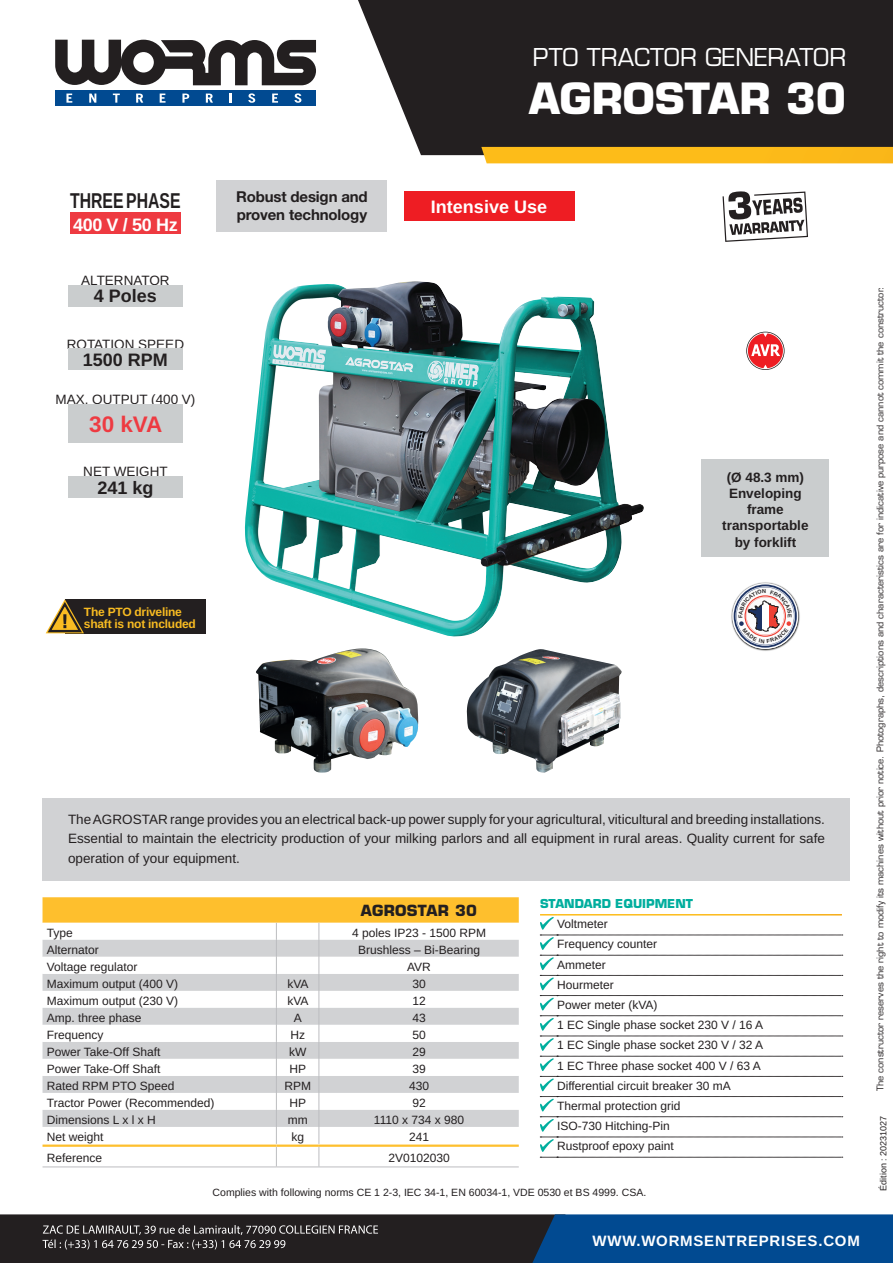
<style>
.page{position:relative;width:893px;height:1263px;background:#fff}
.page>*{position:absolute;margin:0;border:0;box-sizing:border-box;transform-origin:0 0}
.t1{font:700 42px "Eurostile LT Std";color:#fff}
.t2{font:24px "Eurostile LT Std";color:#fff}
.t3{font:700 22.5px "Arimo";color:#ee3a41}
.t4{font:700 21.45px "Arimo";color:#231f20;scale:.74 1}
.t5{font:700 18px "Arimo";color:#fff}
.t6{font:700 18px "Arimo";color:#231f20}
.t7{font:700 15px/18px "Helvetica Neue LT Std";letter-spacing:-.01em;color:#231f20}
.t8{font:700 15px "Arimo";letter-spacing:.05em;color:#fff}
.t9{font:700 15px "Eurostile LT Std";letter-spacing:.02em;color:#231f20}
.t10{font:13.5px/19.5px "Arimo";color:#231f20;text-align:justify}
.t11{font:700 13.5px/16.2px "Arimo";color:#231f20;text-align:center}
.t12{font:12px/20.2px "Arimo";color:#231f20}
.t13{font:700 12px/12px "Arimo";letter-spacing:-.02em;color:#f9bc22}
.t14{font:700 12px "Eurostile LT Std";color:#00ae9e}
.t15{font:10.5px "Arimo";color:#231f20}
.t16{font:9px "Eurostile LT Std";color:#231f20}
.t17{font:9px "Arimo";color:#231f20}
</style>
<div class="page">
<div style="left:358px;top:0;width:535px;height:155px;background:#231f20"></div>
<div style="left:481px;top:147px;width:412px;height:16px;background:#fdbc19"></div>
<svg style="left:55px;top:40px;width:261px;height:45px"></svg>
<div style="left:55px;top:90px;width:261px;height:16px;background:#014a91"></div>
<svg style="left:66px;top:94px;width:6px;height:9px"></svg>
<svg style="left:89px;top:94px;width:7px;height:9px"></svg>
<svg style="left:113px;top:94px;width:7px;height:9px"></svg>
<svg style="left:136px;top:94px;width:7px;height:9px"></svg>
<svg style="left:160px;top:94px;width:6px;height:9px"></svg>
<svg style="left:182px;top:94px;width:7px;height:9px"></svg>
<svg style="left:206px;top:94px;width:7px;height:9px"></svg>
<svg style="left:229px;top:94px;width:3px;height:9px"></svg>
<svg style="left:248px;top:93px;width:7px;height:10px"></svg>
<svg style="left:272px;top:94px;width:6px;height:9px"></svg>
<svg style="left:294px;top:93px;width:7px;height:10px"></svg>
<svg style="left:0;top:1214px;width:893px;height:49px;background:#1e3854"></svg>
<hr style="left:43px;top:1166px;width:233px;height:1px;background:#bcbdc0">
<hr style="left:276px;top:1166px;width:43px;height:1px;background:#bcbdc0">
<hr style="left:319px;top:1166px;width:200px;height:1px;background:#bcbdc0">
<div style="left:43px;top:799px;width:807px;height:82px;background:#d1d2d4"></div>
<svg style="left:43px;top:897px;width:476px;height:269px"></svg>
<svg style="left:540px;top:914px;width:303px;height:244px"></svg>
<img style="left:467px;top:649px;width:155px;height:123px">
<img style="left:256px;top:648px;width:162px;height:124px">
<div style="left:70px;top:213px;width:111px;height:21px;background:#ee3a41"></div>
<div style="left:217px;top:181px;width:170px;height:51px;background:#d1d2d4"></div>
<div style="left:404px;top:191px;width:170px;height:30px;background:#ee1d23"></div>
<svg style="left:722px;top:191px;width:86px;height:51px"></svg>
<div style="left:68px;top:285px;width:115px;height:21px;background:#cacdce"></div>
<img style="left:245px;top:281px;width:399px;height:355px">
<div style="left:68px;top:349px;width:115px;height:21px;background:#cacdce"></div>
<svg style="left:746px;top:332px;width:38px;height:38px"></svg>
<div style="left:68px;top:404px;width:115px;height:38px;background:#cacdce"></div>
<div style="left:68px;top:476px;width:115px;height:21px;background:#cacdce"></div>
<div style="left:702px;top:459px;width:127px;height:98px;background:#cacdce"></div>
<div style="left:65px;top:599px;width:140px;height:34px;background:#231f20"></div>
<svg style="left:45px;top:599px;width:56px;height:35px"></svg>
<img style="left:731px;top:582px;width:69px;height:69px">
<svg style="left:734px;top:584px;width:63px;height:64px"></svg>
<h2 class="t2" style="left:533px;top:43px;width:315px">PTO TRACTOR GENERATOR</h2>
<h1 class="t1" style="left:529px;top:72px;width:319px">AGROSTAR 30</h1>
<h3 class="t4" style="left:70px;top:186px;width:151px">THREE PHASE</h3>
<p class="t7" style="left:236px;top:188px;width:133px">Robust design and proven technology</p>
<h3 class="t5" style="left:431px;top:194px;width:118px">Intensive Use</h3>
<h3 class="t5" style="left:73px;top:213px;width:106px">400 V / 50 Hz</h3>
<p class="t10" style="left:81px;top:271px;width:90px">ALTERNATOR</p>
<h3 class="t6" style="left:94px;top:283px;width:65px">4 Poles</h3>
<p class="t10" style="left:67px;top:334px;width:119px">ROTATION SPEED</p>
<h3 class="t6" style="left:83px;top:347px;width:87px">1500 RPM</h3>
<p class="t10" style="left:55px;top:390px;width:142px">MAX. OUTPUT (400 V)</p>
<h3 class="t3" style="left:89px;top:408px;width:75px">30 kVA</h3>
<p class="t10" style="left:83px;top:462px;width:86px">NET WEIGHT</p>
<h3 class="t6" style="left:97px;top:475px;width:58px">241 kg</h3>
<p class="t11" style="left:722px;top:469px;width:88px">(Ø 48.3 mm)<br>Enveloping frame transportable by forklift</p>
<p class="t13" style="left:84px;top:606px;width:113px">The PTO driveline shaft is not included</p>
<p class="t10" style="left:68px;top:810px;width:758px">The AGROSTAR range provides you an electrical back-up power supply for your agricultural, viticultural and breeding installations.<br>Essential to maintain the electricity production of your milking parlors and all equipment in rural areas. Quality current for safe operation of your equipment.</p>
<p class="t9" style="left:361px;top:901px;width:118px">AGROSTAR 30</p>
<p class="t12" style="left:47px;top:923px;width:28px">Type</p>
<p class="t12" style="left:352px;top:923px;width:136px">4 poles IP23 - 1500 RPM</p>
<p class="t12" style="left:47px;top:940px;width:54px">Alternator</p>
<p class="t12" style="left:358px;top:940px;width:124px">Brushless – Bi-Bearing</p>
<p class="t12" style="left:47px;top:957px;width:92px">Voltage regulator</p>
<p class="t12" style="left:407px;top:957px;width:25px">AVR</p>
<p class="t12" style="left:47px;top:974px;width:133px">Maximum output (400 V)</p>
<p class="t12" style="left:287px;top:974px;width:23px">kVA</p>
<p class="t12" style="left:412px;top:974px;width:15px">30</p>
<p class="t12" style="left:47px;top:991px;width:133px">Maximum output (230 V)</p>
<p class="t12" style="left:287px;top:991px;width:23px">kVA</p>
<p class="t12" style="left:412px;top:991px;width:15px">12</p>
<p class="t12" style="left:47px;top:1008px;width:96px">Amp. three phase</p>
<p class="t12" style="left:294px;top:1008px;width:10px">A</p>
<p class="t12" style="left:412px;top:1008px;width:15px">43</p>
<p class="t12" style="left:47px;top:1025px;width:58px">Frequency</p>
<p class="t12" style="left:290px;top:1025px;width:16px">Hz</p>
<p class="t12" style="left:412px;top:1025px;width:15px">50</p>
<p class="t12" style="left:47px;top:1042px;width:115px">Power Take-Off Shaft</p>
<p class="t12" style="left:289px;top:1042px;width:19px">kW</p>
<p class="t12" style="left:412px;top:1042px;width:15px">29</p>
<p class="t12" style="left:47px;top:1059px;width:115px">Power Take-Off Shaft</p>
<p class="t12" style="left:289px;top:1059px;width:18px">HP</p>
<p class="t12" style="left:412px;top:1059px;width:15px">39</p>
<p class="t12" style="left:47px;top:1076px;width:129px">Rated RPM PTO Speed</p>
<p class="t12" style="left:284px;top:1076px;width:28px">RPM</p>
<p class="t12" style="left:409px;top:1076px;width:22px">430</p>
<p class="t12" style="left:47px;top:1093px;width:169px">Tractor Power (Recommended)</p>
<p class="t12" style="left:289px;top:1093px;width:18px">HP</p>
<p class="t12" style="left:412px;top:1093px;width:15px">92</p>
<p class="t12" style="left:47px;top:1110px;width:110px">Dimensions L x l x H</p>
<p class="t12" style="left:288px;top:1110px;width:21px">mm</p>
<p class="t12" style="left:374px;top:1110px;width:92px">1110 x 734 x 980</p>
<p class="t12" style="left:47px;top:1127px;width:58px">Net weight</p>
<p class="t12" style="left:291px;top:1127px;width:14px">kg</p>
<p class="t12" style="left:409px;top:1127px;width:22px">241</p>
<p class="t14" style="left:540px;top:896px;width:154px">STANDARD EQUIPMENT</p>
<p class="t12" style="left:557px;top:914px;width:208px">Voltmeter<br>Frequency counter<br>Ammeter<br>Hourmeter<br>Power meter (kVA)<br>1 EC Single phase socket 230 V / 16 A<br>1 EC Single phase socket 230 V / 32 A<br>1 EC Three phase socket 400 V / 63 A<br>Differential circuit breaker 30 mA<br>Thermal protection grid<br>ISO-730 Hitching-Pin<br>Rustproof epoxy paint</p>
<p class="t15" style="left:213px;top:1185px;width:435px">Complies with following norms CE 1 2-3, IEC 34-1, EN 60034-1, VDE 0530 et BS 4999. CSA.</p>
<p class="t12" style="left:47px;top:1148px;width:57px">Reference</p>
<p class="t12" style="left:388px;top:1148px;width:63px">2V0102030</p>
<p class="t8" style="left:593px;top:1230px;width:269px">WWW.WORMSENTREPRISES.COM</p>
<p class="t16" style="left:875px;top:1091px;width:806px;rotate:-90deg">The constructor reserves the right to modify its machines without prior notice. Photographs, descriptions and characteristics are for indicative purpose and cannot commit the constructor.</p>
<p class="t17" style="left:877px;top:1191px;width:77px;rotate:-90deg">Édition : 20231027</p>
</div>
